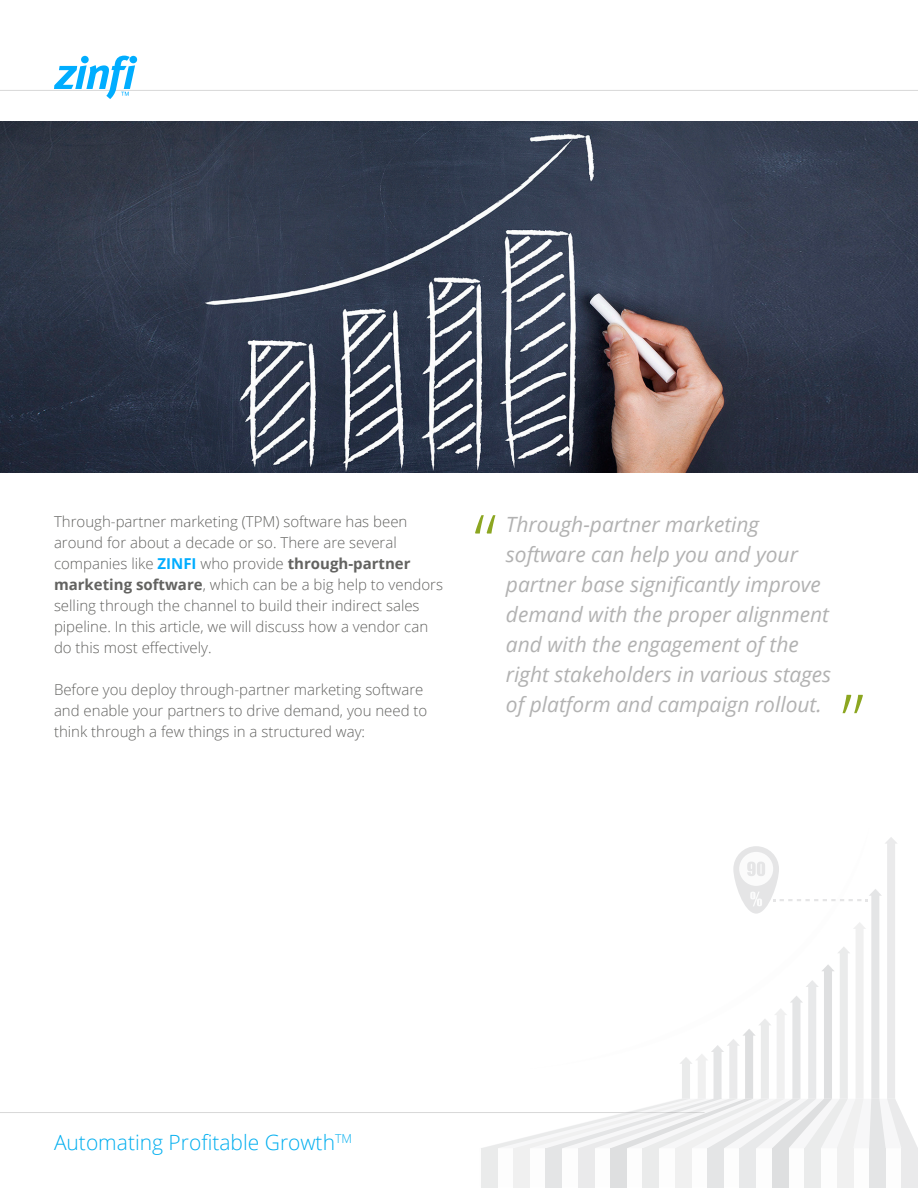
<style>
.page{position:relative;width:918px;height:1188px;background:#fff}
.page>*{position:absolute;margin:0;border:0;box-sizing:border-box;transform-origin:0 0}
.Subhead_3{font:300 75px "Open Sans";color:#8ca621}
.Subhead_3-2{font:italic 21px/30px "Open Sans";color:#b2b2b2}
.Footer_text{font:300 21px "Open Sans";color:#00aeef}
.Subhead_3-3{font:300 15px/21px "Open Sans";color:#636361}
.s1{font-weight:700;color:#00adff}
.s2{font-weight:700}
</style>
<div class="page">
<img style="left:0;top:121px;width:918px;height:351px">
<hr style="left:0;top:90px;width:918px;height:1px;background:#d8d8d8">
<svg style="left:54px;top:56px;width:83px;height:43px"></svg>
<hr style="left:0;top:1112px;width:705px;height:1px;background:#d8d8d8">
<svg style="left:481px;top:837px;width:437px;height:351px"></svg>
<p class="Subhead_3-3" style="left:54px;top:511px;width:391px">Through-partner marketing (TPM) software has been around for about a decade or so. There are several companies like <span class="s1">ZINFI</span> who provide <span class="s2">through-partner marketing software</span>, which can be a big help to vendors selling through the channel to build their indirect sales pipeline. In this article, we will discuss how a vendor can do this most effectively.</p>
<p class="Subhead_3-3" style="left:54px;top:679px;width:375px">Before you deploy through-partner marketing software and enable your partners to drive demand, you need to think through a few things in a structured way:</p>
<p class="Subhead_3" style="left:474px;top:490px;width:24px">“</p>
<p class="Subhead_3-2" style="left:506px;top:509px;width:327px">Through-partner marketing software can help you and your partner base significantly improve demand with the proper alignment and with the engagement of the right stakeholders in various stages of platform and campaign rollout.</p>
<p class="Subhead_3" style="left:864px;top:738px;width:24px;rotate:-180deg">“</p>
<p class="Footer_text" style="left:54px;top:1128px;width:300px">Automating Profitable Growth<sup>TM</sup></p>
</div>
